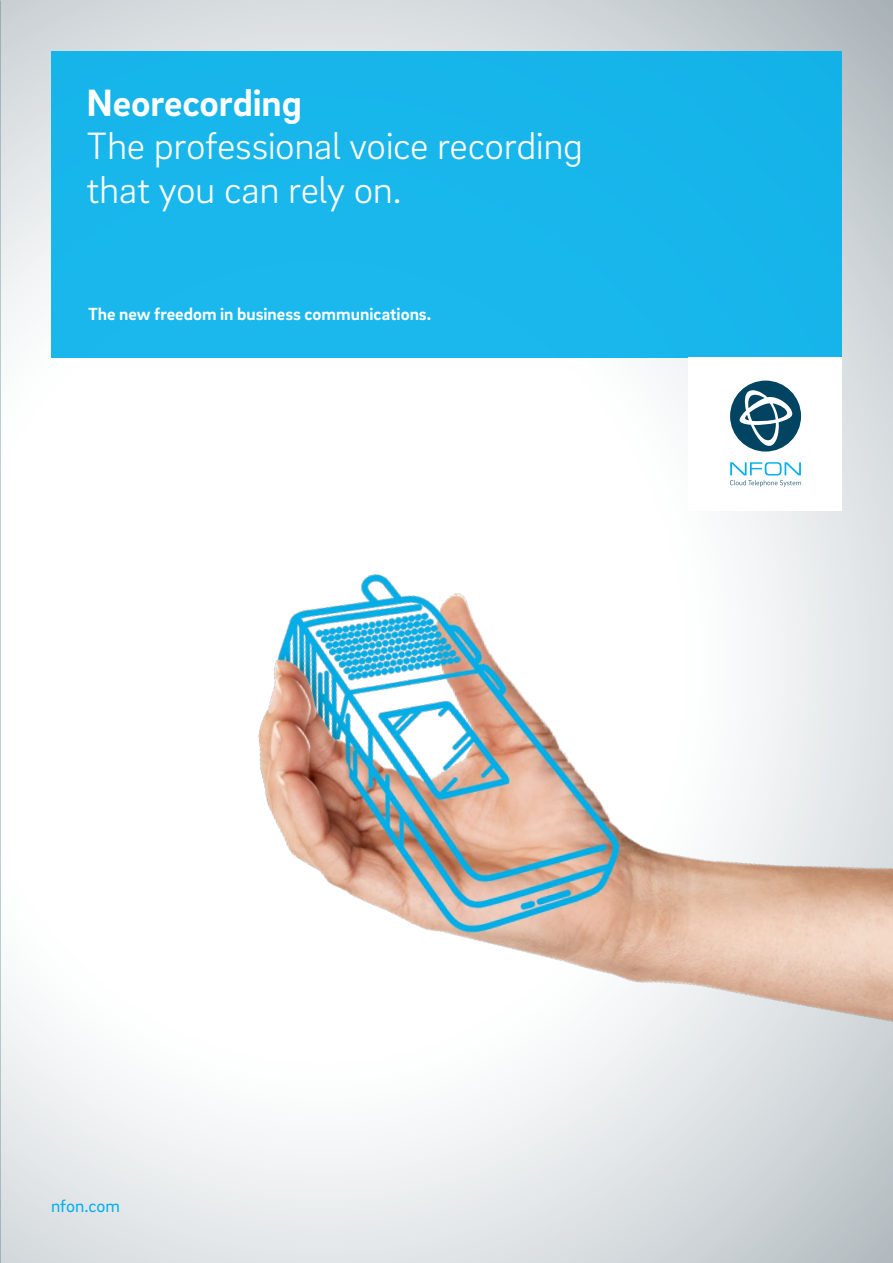
<style>
.page{position:relative;width:893px;height:1263px;background:#fff}
.page>*{position:absolute;margin:0;border:0;box-sizing:border-box;transform-origin:0 0}
.t1{font:300 39px/43.5px "Brix Sans";letter-spacing:-.01em;color:#fff}
.t2{font:700 39px "Brix Sans";letter-spacing:-.005em;color:#fff}
.t3{font:700 18px "Brix Sans";color:#fff}
.t4{font:18px "Brix Sans";color:#00b0eb}
</style>
<div class="page">
<svg style="left:0;top:0;width:893px;height:353px;background:#d1d6d9"></svg>
<img style="left:0;top:353px;width:893px;height:910px">
<div style="left:51px;top:51px;width:791px;height:306px;background:#18b6eb"></div>
<div style="left:689px;top:357px;width:153px;height:153px;background:#fff"></div>
<div style="left:730px;top:381px;width:71px;height:71px;background:#004462;border-radius:50%"></div>
<svg style="left:739px;top:388px;width:54px;height:59px"></svg>
<svg style="left:730px;top:462px;width:71px;height:25px"></svg>
<p class="t2" style="left:87px;top:77px;width:217px">Neorecording</p>
<p class="t1" style="left:87px;top:123px;width:498px">The professional voice recording that you can rely on.</p>
<p class="t3" style="left:88px;top:302px;width:345px">The new freedom in business communications.</p>
<p class="t4" style="left:51px;top:1194px;width:71px">nfon.com</p>
</div>
